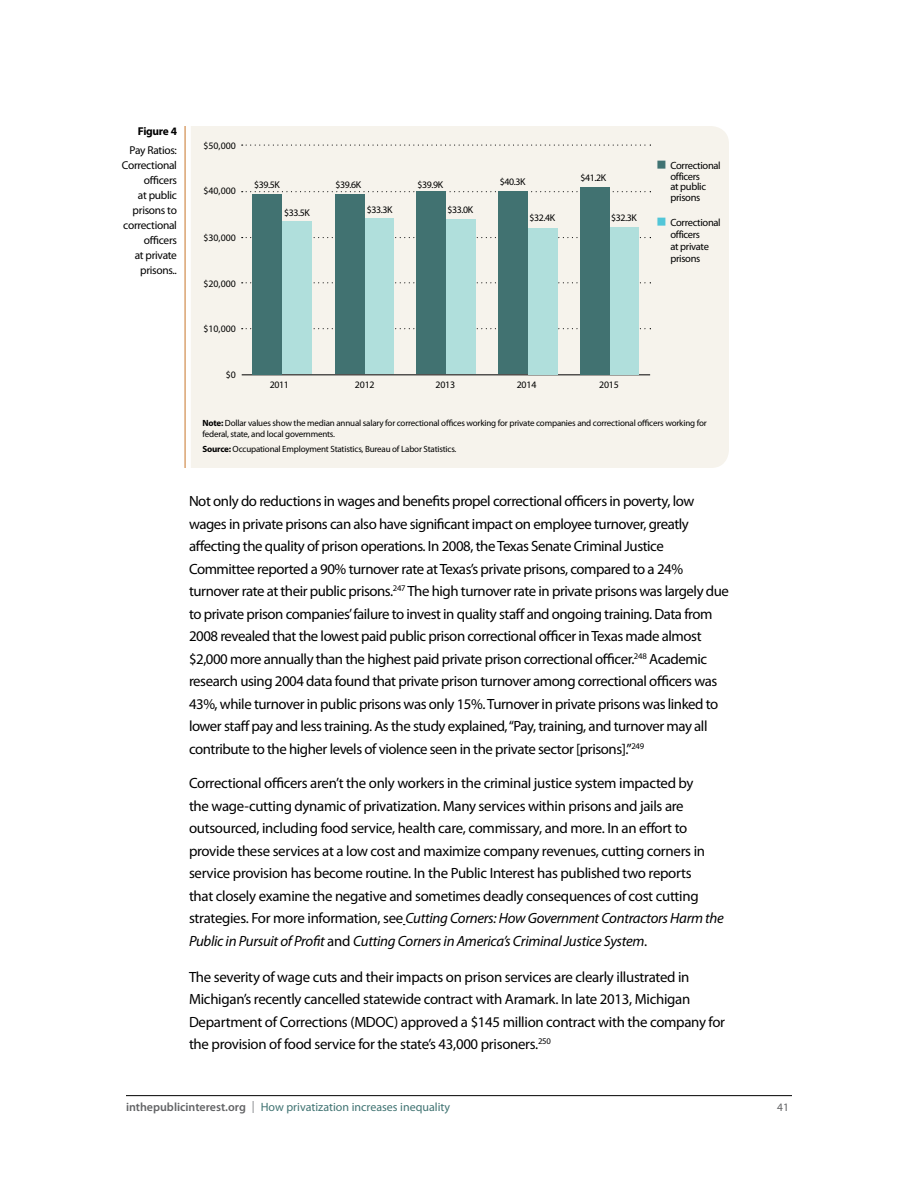
<style>
.page{position:relative;width:918px;height:1188px;background:#fff}
.page>*{position:absolute;margin:0;border:0;box-sizing:border-box;transform-origin:0 0}
.Main_body{font:14.85px/22.5px "Myriad Pro";letter-spacing:-.03em;color:#000}
.t1{font:12px "Myriad Pro";color:#407372}
.Figure_descr{font:11.4px/15px "Myriad Pro";letter-spacing:-.025em;color:#000;text-align:right}
.Figure_title{font:700 11.4px "Myriad Pro";letter-spacing:-.025em;color:#000}
.t2{font:11.4px "Myriad Pro";color:#636466}
.Section_heading{font:10.5px/10.5px "Myriad Pro";letter-spacing:-.03em;color:#000}
.t3{font:9.9px "Myriad Pro";letter-spacing:-.02em;color:#000}
.Main_body-2{font:9px/10.5px "Myriad Pro";letter-spacing:-.02em;color:#000}
.s1{font-family:"Universal Newswith Comm Pi";font-size:15.9px;color:#407372}
.s2{font-family:"Universal Newswith Comm Pi";font-size:15.9px;color:#52c6d8}
.s3{font-weight:700}
.s4{font-style:italic}
.s5{font-weight:600;color:#636466}
.s6{color:#808285}
</style>
<div class="page">
<hr style="left:126px;top:1095px;width:666px;height:1px;background:#000">
<div style="left:191px;top:126px;width:538px;height:342px;background:#f6f3ec"></div>
<hr style="left:242px;top:374px;width:408px;height:1px;background:#000">
<svg style="left:242px;top:328px;width:409px;height:1px"></svg>
<svg style="left:242px;top:282px;width:409px;height:1px"></svg>
<svg style="left:242px;top:237px;width:409px;height:1px"></svg>
<svg style="left:242px;top:191px;width:409px;height:1px"></svg>
<svg style="left:242px;top:145px;width:409px;height:1px"></svg>
<div style="left:282px;top:222px;width:30px;height:152px;background:#b0dfdc"></div>
<div style="left:365px;top:218px;width:29px;height:156px;background:#b0dfdc"></div>
<div style="left:446px;top:220px;width:30px;height:154px;background:#b0dfdc"></div>
<div style="left:528px;top:228px;width:30px;height:146px;background:#b0dfdc"></div>
<div style="left:610px;top:227px;width:29px;height:147px;background:#b0dfdc"></div>
<div style="left:252px;top:194px;width:30px;height:180px;background:#417271"></div>
<div style="left:335px;top:195px;width:30px;height:179px;background:#417271"></div>
<div style="left:416px;top:191px;width:30px;height:183px;background:#417271"></div>
<div style="left:499px;top:191px;width:29px;height:183px;background:#417271"></div>
<div style="left:580px;top:187px;width:30px;height:187px;background:#417271"></div>
<hr style="left:185px;top:126px;width:1px;height:342px;background:#c87529">
<p class="Figure_title" style="left:138px;top:123px;width:41px">Figure 4</p>
<p class="Figure_descr" style="left:122px;top:143px;width:57px">Pay Ratios:<br>Correctional officers<br>at public prisons to correctional officers<br>at private prisons..</p>
<p class="t3" style="left:203px;top:139px;width:34px">$50,000</p>
<p class="t3" style="left:203px;top:185px;width:34px">$40,000</p>
<p class="t3" style="left:203px;top:232px;width:34px">$30,000</p>
<p class="t3" style="left:203px;top:277px;width:34px">$20,000</p>
<p class="t3" style="left:203px;top:323px;width:34px">$10,000</p>
<p class="t3" style="left:226px;top:368px;width:12px">$0</p>
<p class="t3" style="left:254px;top:179px;width:27px">$39.5K</p>
<p class="t3" style="left:335px;top:179px;width:27px">$39.6K</p>
<p class="t3" style="left:417px;top:179px;width:27px">$39.9K</p>
<p class="t3" style="left:500px;top:176px;width:27px">$40.3K</p>
<p class="t3" style="left:580px;top:171px;width:27px">$41.2K</p>
<p class="t3" style="left:284px;top:206px;width:27px">$33.5K</p>
<p class="t3" style="left:367px;top:203px;width:27px">$33.3K</p>
<p class="t3" style="left:447px;top:203px;width:27px">$33.0K</p>
<p class="t3" style="left:529px;top:212px;width:27px">$32.4K</p>
<p class="t3" style="left:611px;top:212px;width:27px">$32.3K</p>
<p class="t3" style="left:270px;top:378px;width:21px">2011</p>
<p class="t3" style="left:355px;top:378px;width:21px">2012</p>
<p class="t3" style="left:436px;top:378px;width:21px">2013</p>
<p class="t3" style="left:517px;top:378px;width:21px">2014</p>
<p class="t3" style="left:599px;top:378px;width:21px">2015</p>
<p class="Section_heading" style="left:670px;top:160px;width:52px;text-indent:-14px"><span class="s1">n</span> Correctional officers<br>at public prisons</p>
<p class="Section_heading" style="left:670px;top:216px;width:52px;line-height:12px;text-indent:-14px"><span class="s2">n</span> Correctional officers<br>at private prisons</p>
<p class="Main_body-2" style="left:202px;top:418px;width:506px"><span class="s3">Note:</span> Dollar values show the median annual salary for correctional offices working for private companies and correctional officers working for federal, state, and local governments.</p>
<p class="Main_body-2" style="left:202px;top:443px;width:256px"><span class="s3">Source:</span> Occupational Employment Statistics, Bureau of Labor Statistics.</p>
<p class="Main_body" style="left:189px;top:490px;width:541px">Not only do reductions in wages and benefits propel correctional officers in poverty, low wages in private prisons can also have significant impact on employee turnover, greatly affecting the quality of prison operations. In 2008, the Texas Senate Criminal Justice Committee reported a 90% turnover rate at Texas’s private prisons, compared to a 24% turnover rate at their public prisons.<sup>247</sup> The high turnover rate in private prisons was largely due to private prison companies’ failure to invest in quality staff and ongoing training. Data from 2008 revealed that the lowest paid public prison correctional officer in Texas made almost $2,000 more annually than the highest paid private prison correctional officer.<sup>248</sup> Academic research using 2004 data found that private prison turnover among correctional officers was 43%, while turnover in public prisons was only 15%. Turnover in private prisons was linked to lower staff pay and less training. As the study explained, “Pay, training, and turnover may all contribute to the higher levels of violence seen in the private sector [prisons].”<sup>249</sup></p>
<p class="Main_body" style="left:189px;top:772px;width:536px">Correctional officers aren’t the only workers in the criminal justice system impacted by<br>the wage-cutting dynamic of privatization. Many services within prisons and jails are outsourced, including food service, health care, commissary, and more. In an effort to provide these services at a low cost and maximize company revenues, cutting corners in service provision has become routine. In the Public Interest has published two reports<br>that closely examine the negative and sometimes deadly consequences of cost cutting strategies. For more information, see <span class="s4">Cutting Corners: How Government Contractors Harm the Public in Pursuit of Profit</span> and <span class="s4">Cutting Corners in America’s Criminal Justice System</span>.</p>
<p class="Main_body" style="left:189px;top:965px;width:538px">The severity of wage cuts and their impacts on prison services are clearly illustrated in Michigan’s recently cancelled statewide contract with Aramark. In late 2013, Michigan Department of Corrections (MDOC) approved a $145 million contract with the company for the provision of food service for the state’s 43,000 prisoners.<sup>250</sup></p>
<p class="t1" style="left:126px;top:1099px;width:326px"><span class="s5">inthepublicinterest.org</span> <span class="s6">|</span> How privatization increases inequality</p>
<p class="t2" style="left:777px;top:1100px;width:13px">41</p>
</div>
